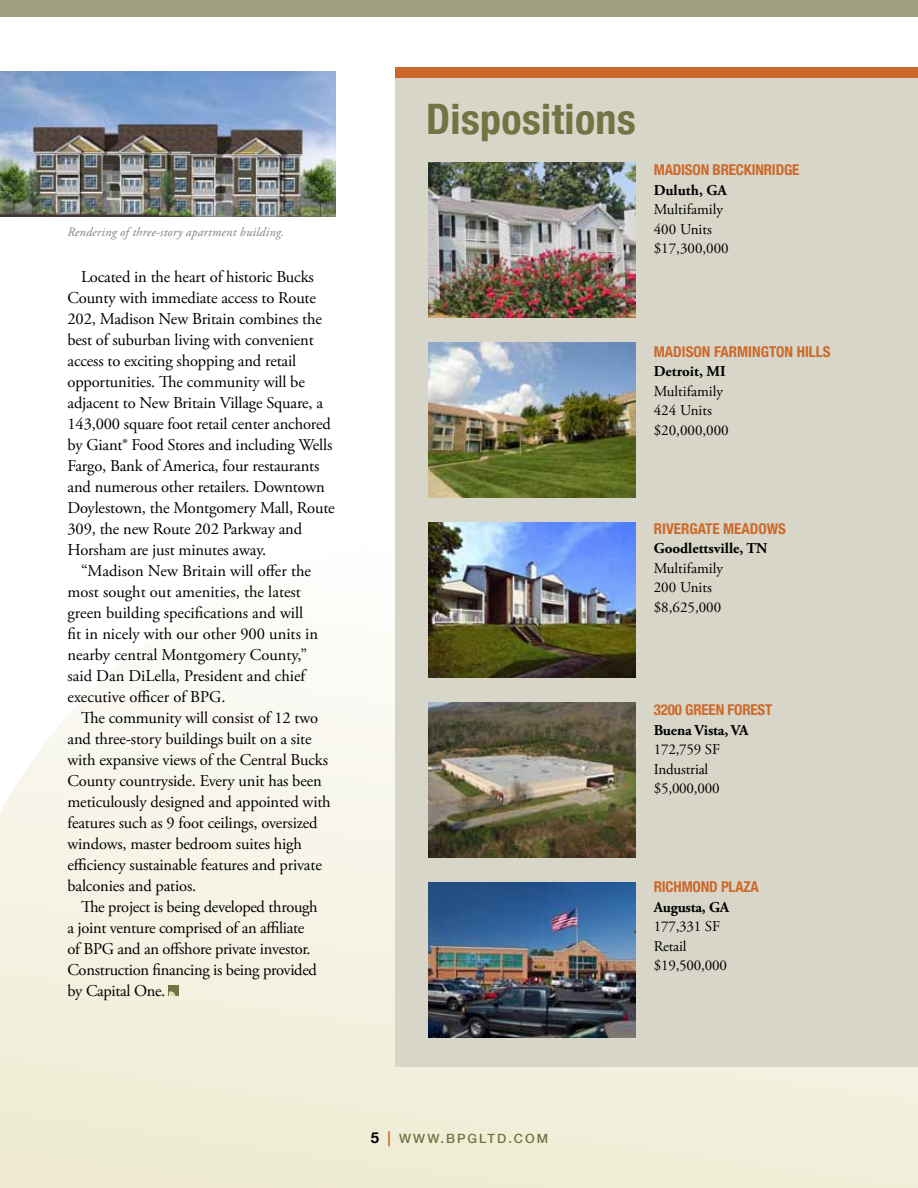
<style>
.page{position:relative;width:918px;height:1188px;background:#fff}
.page>*{position:absolute;margin:0;border:0;box-sizing:border-box;transform-origin:0 0}
.t1{font:700 condensed 42px "Helvetica Neue";letter-spacing:.01em;color:#717443}
.t2{font:16.5px/21px "Adobe Garamond Pro";letter-spacing:-.01em;color:#000}
.t3{font:15px/19.5px "Adobe Garamond Pro";color:#000}
.t4{font:700 condensed 15px "Helvetica Neue";letter-spacing:-.01em;color:#cc692a}
.t5{font:700 15px "Adobe Garamond Pro";color:#000}
.t6{font:italic 12.75px "Adobe Garamond Pro";letter-spacing:.015em;color:#808285}
.t7{font:500 12.75px "Helvetica Neue";letter-spacing:.16em;color:#717443}
.s1{font-weight:700;font-size:15px;color:#000}
.s2{font-weight:700;font-size:15px;color:#cc692a}
</style>
<div class="page">
<div style="left:0;top:0;width:918px;height:17px;background:#a09f7d"></div>
<svg style="left:0;top:648px;width:918px;height:540px"></svg>
<div style="left:169px;top:986px;width:10px;height:10px;background:#717443"></div>
<svg style="left:169px;top:991px;width:6px;height:5px"></svg>
<div style="left:395px;top:72px;width:523px;height:994px;background:#d8d6c9"></div>
<div style="left:395px;top:68px;width:523px;height:10px;background:#cc692a"></div>
<img style="left:429px;top:703px;width:206px;height:155px">
<img style="left:429px;top:883px;width:206px;height:155px">
<img style="left:429px;top:162px;width:206px;height:155px">
<img style="left:429px;top:342px;width:206px;height:155px">
<img style="left:429px;top:522px;width:206px;height:155px">
<img style="left:0;top:71px;width:335px;height:146px">
<p class="t6" style="left:68px;top:224px;width:218px">Rendering of three-story apartment building.</p>
<p class="t2" style="left:68px;top:267px;width:269px;text-indent:13px">Located in the heart of historic Bucks County with immediate access to Route 202, Madison New Britain combines the best of suburban living with convenient access to exciting shopping and retail opportunities. The community will be adjacent to New Britain Village Square, a 143,000 square foot retail center anchored by Giant® Food Stores and including Wells Fargo, Bank of America, four restaurants and numerous other retailers. Downtown Doylestown, the Montgomery Mall, Route 309, the new Route 202 Parkway and Horsham are just minutes away.</p>
<p class="t2" style="left:68px;top:561px;width:252px;text-indent:13px">“Madison New Britain will offer the most sought out amenities, the latest green building specifications and will fit in nicely with our other 900 units in nearby central Montgomery County,” said Dan DiLella, President and chief executive officer of BPG.</p>
<p class="t2" style="left:68px;top:708px;width:265px;text-indent:13px">The community will consist of 12 two and three-story buildings built on a site with expansive views of the Central Bucks County countryside. Every unit has been meticulously designed and appointed with features such as 9 foot ceilings, oversized windows, master bedroom suites high efficiency sustainable features and private balconies and patios.</p>
<p class="t2" style="left:68px;top:897px;width:252px;text-indent:13px">The project is being developed through a joint venture comprised of an affiliate of BPG and an offshore private investor.<br>Construction financing is being provided by Capital One.</p>
<h1 class="t1" style="left:426px;top:84px;width:211px">Dispositions</h1>
<p class="t4" style="left:654px;top:161px;width:147px">MADISON BRECKINRIDGE</p>
<p class="t5" style="left:654px;top:181px;width:75px">Duluth, GA</p>
<p class="t3" style="left:654px;top:200px;width:76px">Multifamily<br>400 Units $17,300,000</p>
<p class="t4" style="left:654px;top:342px;width:178px">MADISON FARMINGTON HILLS</p>
<p class="t5" style="left:654px;top:363px;width:73px">Detroit, MI</p>
<p class="t3" style="left:654px;top:382px;width:76px">Multifamily<br>424 Units $20,000,000</p>
<p class="t4" style="left:654px;top:519px;width:134px">RIVERGATE MEADOWS</p>
<p class="t5" style="left:654px;top:540px;width:115px">Goodlettsville, TN</p>
<p class="t3" style="left:654px;top:559px;width:71px">Multifamily<br>200 Units $8,625,000</p>
<p class="t4" style="left:654px;top:701px;width:120px">3200 GREEN FOREST</p>
<p class="t5" style="left:654px;top:721px;width:96px">Buena Vista, VA</p>
<p class="t3" style="left:654px;top:740px;width:68px">172,759 SF<br>Industrial $5,000,000</p>
<p class="t4" style="left:654px;top:878px;width:107px">RICHMOND PLAZA</p>
<p class="t5" style="left:654px;top:898px;width:77px">Augusta, GA</p>
<p class="t3" style="left:654px;top:917px;width:75px">177,331 SF<br>Retail $19,500,000</p>
<p class="t7" style="left:371px;top:1129px;width:179px"><span class="s1">5</span> <span class="s2">|</span> WWW.BPGLTD.COM</p>
</div>
